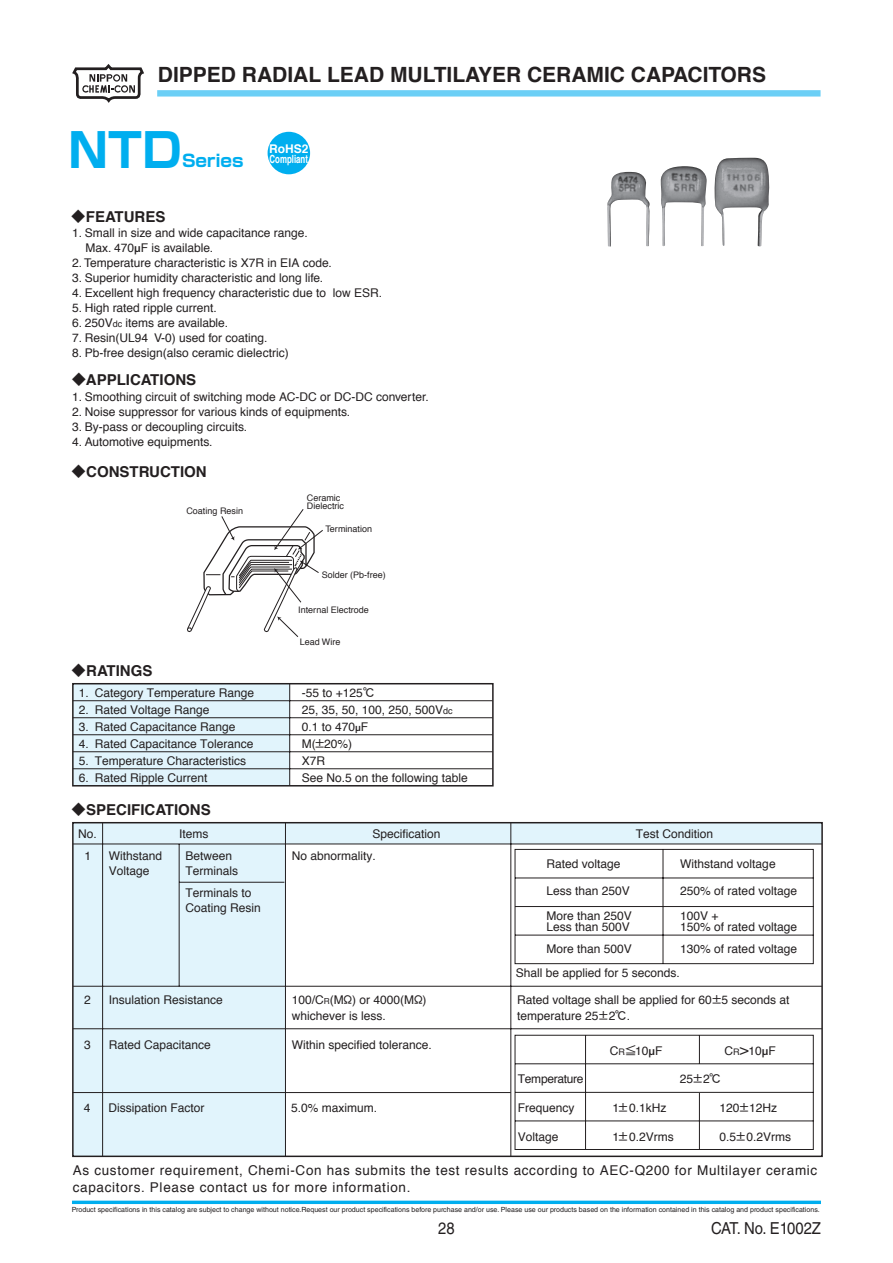
<style>
.page{position:relative;width:893px;height:1263px;background:#fff}
.page>*{position:absolute;margin:0;border:0;box-sizing:border-box;transform-origin:0 0}
.t1{font:700 46.8px "Shin Go Pro";color:#00aeef}
.t2{font:700 21px "Helvetica";color:#231f20}
.t3{font:700 16.8px "Shin Go Pro";letter-spacing:-.005em;color:#00aeef}
.t4{font:16.5px "Helvetica LT Std";color:#231f20;scale:.9 1}
.t5{font:700 15px "Helvetica";color:#231f20}
.t6{font:13.5px/16.2px "Helvetica";letter-spacing:.05em;color:#231f20}
.t7{font:12px/15.8px "Helvetica";color:#231f20}
.t8{font:12px "Helvetica";letter-spacing:-.025em;color:#231f20}
.t9{font:700 12px "Helvetica";color:#fff}
.t10{font:700 11.25px "Helvetica";color:#fff;scale:.7 1}
.t11{font:9px/7.5px "Helvetica";color:#231f20}
.t12{font:7.05px "Helvetica LT Std";color:#231f20}
.s1{font-family:"Heisei Kaku Go W5";font-weight:400}
.s2{font-family:"Heisei Kaku Go W5"}
.s3{font-size:9px}
.s4{font-family:"Heisei Kaku Go W5";font-size:10.5px}
.s5{font-size:8.25px}
.s6{font-size:15px}
</style>
<div class="page">
<svg style="left:72px;top:64px;width:72px;height:39px"></svg>
<div style="left:158px;top:91px;width:662px;height:5px;background:#6bcff6"></div>
<div style="left:157px;top:90px;width:663px;height:7px;border:2px solid #6bcff6"></div>
<div style="left:73px;top:684px;width:217px;height:102px;background:#e1f4fc"></div>
<div style="left:72px;top:683px;width:422px;height:103px;border:2px solid #231f20"></div>
<hr style="left:289px;top:684px;width:1px;height:102px;background:#231f20">
<hr style="left:73px;top:700px;width:420px;height:1px;background:#231f20">
<hr style="left:73px;top:717px;width:420px;height:1px;background:#231f20">
<hr style="left:73px;top:734px;width:420px;height:1px;background:#231f20">
<hr style="left:73px;top:751px;width:420px;height:1px;background:#231f20">
<hr style="left:73px;top:768px;width:420px;height:1px;background:#231f20">
<div style="left:285px;top:823px;width:537px;height:21px;background:#e1f4fc"></div>
<div style="left:73px;top:823px;width:212px;height:333px;background:#e1f4fc"></div>
<div style="left:72px;top:822px;width:751px;height:335px;border:2px solid #231f20"></div>
<hr style="left:179px;top:844px;width:1px;height:142px;background:#231f20">
<hr style="left:285px;top:823px;width:1px;height:333px;background:#231f20">
<hr style="left:510px;top:823px;width:1px;height:333px;background:#231f20">
<hr style="left:102px;top:823px;width:1px;height:333px;background:#231f20">
<hr style="left:73px;top:986px;width:749px;height:1px;background:#231f20">
<hr style="left:73px;top:843px;width:749px;height:1px;background:#231f20">
<hr style="left:179px;top:882px;width:105px;height:1px;background:#231f20">
<hr style="left:73px;top:1028px;width:749px;height:1px;background:#231f20">
<hr style="left:72px;top:1092px;width:439px;height:1px;background:#231f20">
<svg style="left:514px;top:1034px;width:300px;height:116px"></svg>
<svg style="left:514px;top:848px;width:300px;height:116px"></svg>
<svg style="left:187px;top:509px;width:136px;height:128px"></svg>
<img style="left:607px;top:158px;width:162px;height:89px">
<div style="left:268px;top:132px;width:42px;height:42px;background:#00aeef;border-radius:50%"></div>
<svg style="left:72px;top:1200px;width:749px;height:4px;background:#29bbf1"></svg>
<h2 class="t2" style="left:158px;top:58px;width:610px">DIPPED RADIAL LEAD MULTILAYER CERAMIC CAPACITORS</h2>
<h1 class="t1" style="left:68px;top:113px;width:115px">NTD</h1>
<h3 class="t3" style="left:182px;top:147px;width:63px">Series</h3>
<p class="t9" style="left:269px;top:139px;width:41px">RoHS2</p>
<p class="t10" style="left:270px;top:149px;width:57px">Compliant</p>
<p class="t9" style="left:273px;top:139px;width:34px">RoHS</p>
<p class="t5" style="left:71px;top:204px;width:96px"><span class="s1">◆</span>FEATURES</p>
<p class="t7" style="left:85px;top:226px;width:224px;line-height:15px;text-indent:-13px">1. Small in size and wide capacitance range.<br>Max. 470<span class="s2">µ</span>F is available.</p>
<p class="t7" style="left:72px;top:255px;width:261px">2. Temperature characteristic is X7R in EIA code.</p>
<p class="t7" style="left:72px;top:270px;width:253px">3. Superior humidity characteristic and long life.</p>
<p class="t7" style="left:72px;top:285px;width:311px">4. Excellent high frequency characteristic due to low ESR.</p>
<p class="t7" style="left:72px;top:300px;width:146px">5. High rated ripple current.</p>
<p class="t7" style="left:72px;top:315px;width:157px">6. 250V<span class="s3">dc</span> items are available.</p>
<p class="t7" style="left:72px;top:330px;width:197px">7. Resin(UL94 V-0) used for coating.</p>
<p class="t7" style="left:72px;top:345px;width:218px">8. Pb-free design(also ceramic dielectric)</p>
<p class="t5" style="left:72px;top:368px;width:126px"><span class="s1">◆</span>APPLICATIONS</p>
<p class="t7" style="left:72px;top:389px;width:358px">1. Smoothing circuit of switching mode AC-DC or DC-DC converter.</p>
<p class="t7" style="left:72px;top:404px;width:280px">2. Noise suppressor for various kinds of equipments.</p>
<p class="t7" style="left:72px;top:419px;width:177px">3. By-pass or decoupling circuits.</p>
<p class="t7" style="left:72px;top:434px;width:142px">4. Automotive equipments.</p>
<p class="t5" style="left:71px;top:459px;width:137px"><span class="s1">◆</span>CONSTRUCTION</p>
<p class="t11" style="left:186px;top:507px;width:58px">Coating Resin</p>
<p class="t11" style="left:307px;top:494px;width:39px">Ceramic<br>Dielectric</p>
<p class="t11" style="left:325px;top:525px;width:48px">Termination</p>
<p class="t11" style="left:322px;top:572px;width:66px">Solder (Pb-free)</p>
<p class="t11" style="left:298px;top:606px;width:72px">Internal Electrode</p>
<p class="t11" style="left:300px;top:638px;width:42px">Lead Wire</p>
<p class="t5" style="left:71px;top:659px;width:83px"><span class="s1">◆</span>RATINGS</p>
<p class="t7" style="left:79px;top:685px;width:177px">1. Category Temperature Range</p>
<p class="t7" style="left:302px;top:685px;width:75px">-55 to +125<span class="s2">℃</span></p>
<p class="t7" style="left:79px;top:702px;width:132px">2. Rated Voltage Range</p>
<p class="t7" style="left:302px;top:702px;width:152px">25, 35, 50, 100, 250, 500V<span class="s3">dc</span></p>
<p class="t7" style="left:79px;top:719px;width:158px">3. Rated Capacitance Range</p>
<p class="t7" style="left:302px;top:719px;width:68px">0.1 to 470<span class="s4">µ</span>F</p>
<p class="t7" style="left:79px;top:736px;width:176px">4. Rated Capacitance Tolerance</p>
<p class="t7" style="left:302px;top:736px;width:52px">M(<span class="s2">±</span>20%)</p>
<p class="t7" style="left:79px;top:753px;width:169px">5. Temperature Characteristics</p>
<p class="t7" style="left:79px;top:770px;width:130px">6. Rated Ripple Current</p>
<p class="t7" style="left:302px;top:753px;width:168px;line-height:17px">X7R<br>See No.5 on the following table</p>
<p class="t5" style="left:71px;top:798px;width:141px"><span class="s1">◆</span>SPECIFICATIONS</p>
<p class="t7" style="left:185px;top:848px;width:54px">Between<br>Terminals</p>
<p class="t7" style="left:78px;top:826px;width:20px">No.</p>
<p class="t7" style="left:179px;top:826px;width:31px">Items</p>
<p class="t7" style="left:372px;top:826px;width:70px">Specification</p>
<p class="t7" style="left:636px;top:826px;width:79px">Test Condition</p>
<p class="t7" style="left:109px;top:848px;width:55px">Withstand</p>
<p class="t7" style="left:292px;top:848px;width:86px">No abnormality.</p>
<p class="t7" style="left:109px;top:863px;width:42px">Voltage</p>
<p class="t7" style="left:85px;top:848px;width:8px">1</p>
<p class="t7" style="left:546px;top:856px;width:76px">Rated voltage</p>
<p class="t7" style="left:546px;top:878px;width:87px;line-height:25.5px">Less than 250V<br>More than 250V</p>
<p class="t7" style="left:546px;top:915px;width:87px;line-height:22.5px">Less than 500V<br>More than 500V</p>
<p class="t7" style="left:680px;top:856px;width:97px">Withstand voltage</p>
<p class="t7" style="left:680px;top:878px;width:118px;line-height:25.5px">250% of rated voltage<br>100V +</p>
<p class="t7" style="left:680px;top:915px;width:118px;line-height:22.5px">150% of rated voltage<br>130% of rated voltage</p>
<p class="t7" style="left:185px;top:885px;width:77px">Terminals to<br>Coating Resin</p>
<p class="t7" style="left:516px;top:965px;width:166px">Shall be applied for 5 seconds.</p>
<p class="t7" style="left:84px;top:992px;width:8px">2</p>
<p class="t7" style="left:109px;top:992px;width:116px">Insulation Resistance</p>
<p class="t7" style="left:292px;top:992px;width:136px;line-height:16.5px">100/C<span class="s5">R</span>(M<span class="s2">Ω</span>) or 4000(M<span class="s2">Ω</span>) whichever is less.</p>
<p class="t7" style="left:517px;top:992px;width:274px">Rated voltage shall be applied for 60<span class="s2">±</span>5 seconds at temperature 25<span class="s2">±</span>2<span class="s2">℃</span>.</p>
<p class="t7" style="left:84px;top:1037px;width:8px">3</p>
<p class="t7" style="left:109px;top:1037px;width:104px">Rated Capacitance</p>
<p class="t7" style="left:292px;top:1037px;width:142px">Within specified tolerance.</p>
<p class="t7" style="left:84px;top:1101px;width:8px">4</p>
<p class="t7" style="left:108px;top:1101px;width:98px">Dissipation Factor</p>
<p class="t7" style="left:291px;top:1101px;width:88px">5.0% maximum.</p>
<p class="t8" style="left:518px;top:1070px;width:67px">Temperature</p>
<p class="t7" style="left:518px;top:1100px;width:58px">Frequency</p>
<p class="t7" style="left:518px;top:1129px;width:42px">Voltage</p>
<p class="t7" style="left:610px;top:1043px;width:54px">C<span class="s3">R</span><span class="s2">≦</span>10<span class="s2">µ</span>F</p>
<p class="t7" style="left:725px;top:1043px;width:53px">C<span class="s3">R</span><span class="s6">&gt;</span>10<span class="s2">µ</span>F</p>
<p class="t7" style="left:680px;top:1072px;width:43px">25<span class="s2">±</span>2<span class="s2">℃</span></p>
<p class="t7" style="left:612px;top:1100px;width:56px">1<span class="s2">±</span>0.1kHz</p>
<p class="t7" style="left:612px;top:1129px;width:63px">1<span class="s2">±</span>0.2Vrms</p>
<p class="t7" style="left:719px;top:1100px;width:59px">120<span class="s2">±</span>12Hz</p>
<p class="t7" style="left:719px;top:1129px;width:73px">0.5<span class="s2">±</span>0.2Vrms</p>
<p class="t6" style="left:73px;top:1163px;width:746px">As customer requirement, Chemi-Con has submits the test results according to AEC-Q200 for Multilayer ceramic capacitors. Please contact us for more information.</p>
<p class="t12" style="left:72px;top:1205px;width:749px">Product specifications in this catalog are subject to change without notice.Request our product specifications before purchase and/or use. Please use our products based on the information contained in this catalog and product specifications.</p>
<h3 class="t4" style="left:438px;top:1219px;width:20px">28</h3>
<h3 class="t4" style="left:711px;top:1219px;width:124px">CAT. No. E1002Z</h3>
</div>
